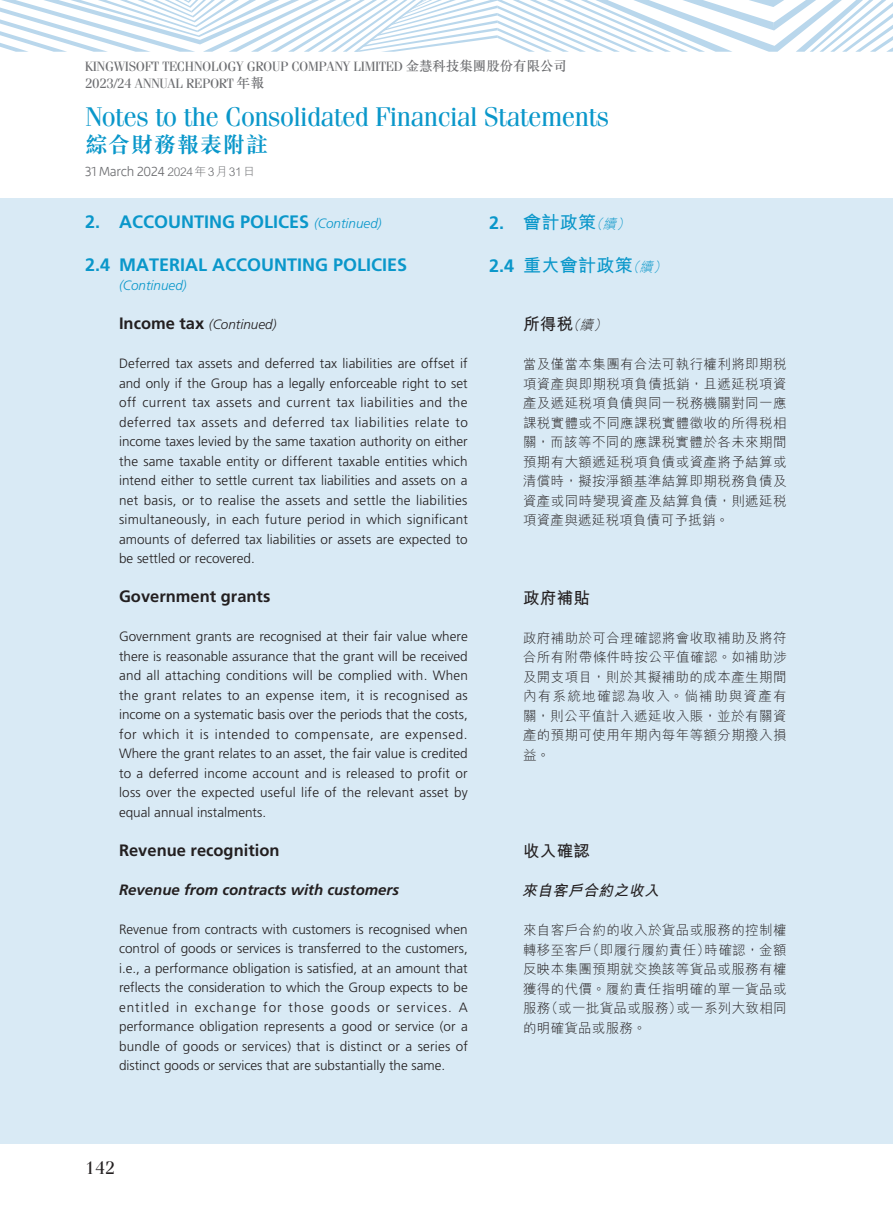
<style>
.page{position:relative;width:893px;height:1212px;background:#fff}
.page>*{position:absolute;margin:0;border:0;box-sizing:border-box;transform-origin:0 0}
.t1{font:27px "Fenice Std";letter-spacing:-.025em;color:#0a97ca}
.t2{font:700 22.5px "M Sung HK";letter-spacing:.02em;color:#0a97ca}
.t3{font:700 18px "Frutiger LT Std";color:#0a97ca}
.t4{font:700 18px "M Hei HK";letter-spacing:.02em;color:#0a97ca}
.t5{font:18px "Fenice Std";color:#231f20}
.t6{font:700 16.5px "Frutiger LT Std";color:#231f20}
.t7{font:700 16.5px "M Hei HK";letter-spacing:.02em;color:#231f20}
.t8{font:italic 700 15px "Frutiger LT Std";color:#231f20}
.t9{font:italic 700 15px "M Hei HK";color:#231f20}
.t10{font:300 13.5px/19.5px "Frutiger LT Std";color:#231f20;text-align:justify}
.t11{font:300 13.5px/19.5px "M Hei HK";letter-spacing:.03em;color:#231f20;text-align:justify}
.t12{font:13.5px/16.5px "Fenice Std";letter-spacing:-.025em;color:#6c6d70}
.t13{font:300 13.5px "Hedley New";letter-spacing:-.025em;color:#6c6d70}
.t14{font:italic 300 13.5px "Frutiger LT Std";color:#231f20}
.t15{font:italic 300 13.5px "Frutiger LT Std";color:#0a97ca}
.s1{font-family:"M Sung HK";font-weight:500}
.s2{font-family:"M Hei HK";font-size:12px}
.s3{font-weight:300;font-style:italic;font-size:13.5px}
.s4{font-weight:700;font-style:normal;font-size:16.5px}
.s5{font-family:"Frutiger LT Std"}
</style>
<div class="page">
<svg style="left:0;top:0;width:893px;height:52px"></svg>
<div style="left:0;top:199px;width:893px;height:945px;background:#d9eaf5"></div>
<p class="t12" style="left:85px;top:58px;width:483px">KINGWISOFT TECHNOLOGY GROUP COMPANY LIMITED <span class="s1">金慧科技集團股份有限公司<br></span>2023/24 ANNUAL REPORT <span class="s1">年報</span></p>
<h1 class="t1" style="left:85px;top:100px;width:526px">Notes to the Consolidated Financial Statements</h1>
<h2 class="t2" style="left:85px;top:133px;width:185px">綜合財務報表附註</h2>
<p class="t13" style="left:85px;top:164px;width:171px">31 March 2024 <span class="s2">2024年3月31日</span></p>
<h3 class="t3" style="left:85px;top:211px;width:298px">2. ACCOUNTING POLICES <span class="s3">(Continued)</span></h3>
<h3 class="t3" style="left:85px;top:254px;width:324px">2.4 MATERIAL ACCOUNTING POLICIES</h3>
<p class="t15" style="left:119px;top:278px;width:69px">(Continued)</p>
<p class="t14" style="left:119px;top:317px;width:159px"><span class="s4">Income tax</span> (Continued)</p>
<p class="t10" style="left:119px;top:354px;width:350px">Deferred tax assets and deferred tax liabilities are offset if and only if the Group has a legally enforceable right to set off current tax assets and current tax liabilities and the deferred tax assets and deferred tax liabilities relate to income taxes levied by the same taxation authority on either the same taxable entity or different taxable entities which intend either to settle current tax liabilities and assets on a net basis, or to realise the assets and settle the liabilities simultaneously, in each future period in which significant amounts of deferred tax liabilities or assets are expected to be settled or recovered.</p>
<p class="t6" style="left:119px;top:587px;width:153px">Government grants</p>
<p class="t10" style="left:119px;top:627px;width:350px">Government grants are recognised at their fair value where there is reasonable assurance that the grant will be received and all attaching conditions will be complied with. When the grant relates to an expense item, it is recognised as income on a systematic basis over the periods that the costs, for which it is intended to compensate, are expensed.<br>Where the grant relates to an asset, the fair value is credited to a deferred income account and is released to profit or loss over the expected useful life of the relevant asset by equal annual instalments.</p>
<p class="t6" style="left:119px;top:840px;width:162px">Revenue recognition</p>
<p class="t8" style="left:119px;top:881px;width:282px">Revenue from contracts with customers</p>
<p class="t10" style="left:119px;top:920px;width:350px">Revenue from contracts with customers is recognised when control of goods or services is transferred to the customers, i.e., a performance obligation is satisfied, at an amount that reflects the consideration to which the Group expects to be entitled in exchange for those goods or services. A performance obligation represents a good or service (or a bundle of goods or services) that is distinct or a series of distinct goods or services that are substantially the same.</p>
<h3 class="t4" style="left:489px;top:209px;width:145px"><span class="s5">2.</span> 會計政策<span class="s3">（續）</span></h3>
<h3 class="t4" style="left:489px;top:252px;width:182px"><span class="s5">2.4</span> 重大會計政策<span class="s3">（續）</span></h3>
<p class="t7" style="left:523px;top:312px;width:88px">所得稅<span class="s3">（續）</span></p>
<p class="t11" style="left:523px;top:355px;width:265px">當及僅當本集團有合法可執行權利將即期稅項資產與即期稅項負債抵銷，且遞延稅項資產及遞延稅項負債與同一稅務機關對同一應課稅實體或不同應課稅實體徵收的所得稅相關，而該等不同的應課稅實體於各未來期間預期有大額遞延稅項負債或資產將予結算或清償時，擬按淨額基準結算即期稅務負債及資產或同時變現資產及結算負債，則遞延稅項資產與遞延稅項負債可予抵銷。</p>
<p class="t7" style="left:523px;top:585px;width:68px">政府補貼</p>
<p class="t11" style="left:523px;top:628px;width:265px">政府補助於可合理確認將會收取補助及將符合所有附帶條件時按公平值確認。如補助涉及開支項目，則於其擬補助的成本產生期間內有系統地確認為收入。倘補助與資產有關，則公平值計入遞延收入賬，並於有關資產的預期可使用年期內每年等額分期撥入損益。</p>
<p class="t7" style="left:523px;top:839px;width:68px">收入確認</p>
<p class="t9" style="left:522px;top:880px;width:143px">來自客戶合約之收入</p>
<p class="t11" style="left:523px;top:920px;width:265px">來自客戶合約的收入於貨品或服務的控制權轉移至客戶（即履行履約責任）時確認，金額反映本集團預期就交換該等貨品或服務有權獲得的代價。履約責任指明確的單一貨品或服務（或一批貨品或服務）或一系列大致相同的明確貨品或服務。</p>
<h3 class="t5" style="left:85px;top:1157px;width:32px">142</h3>
</div>
